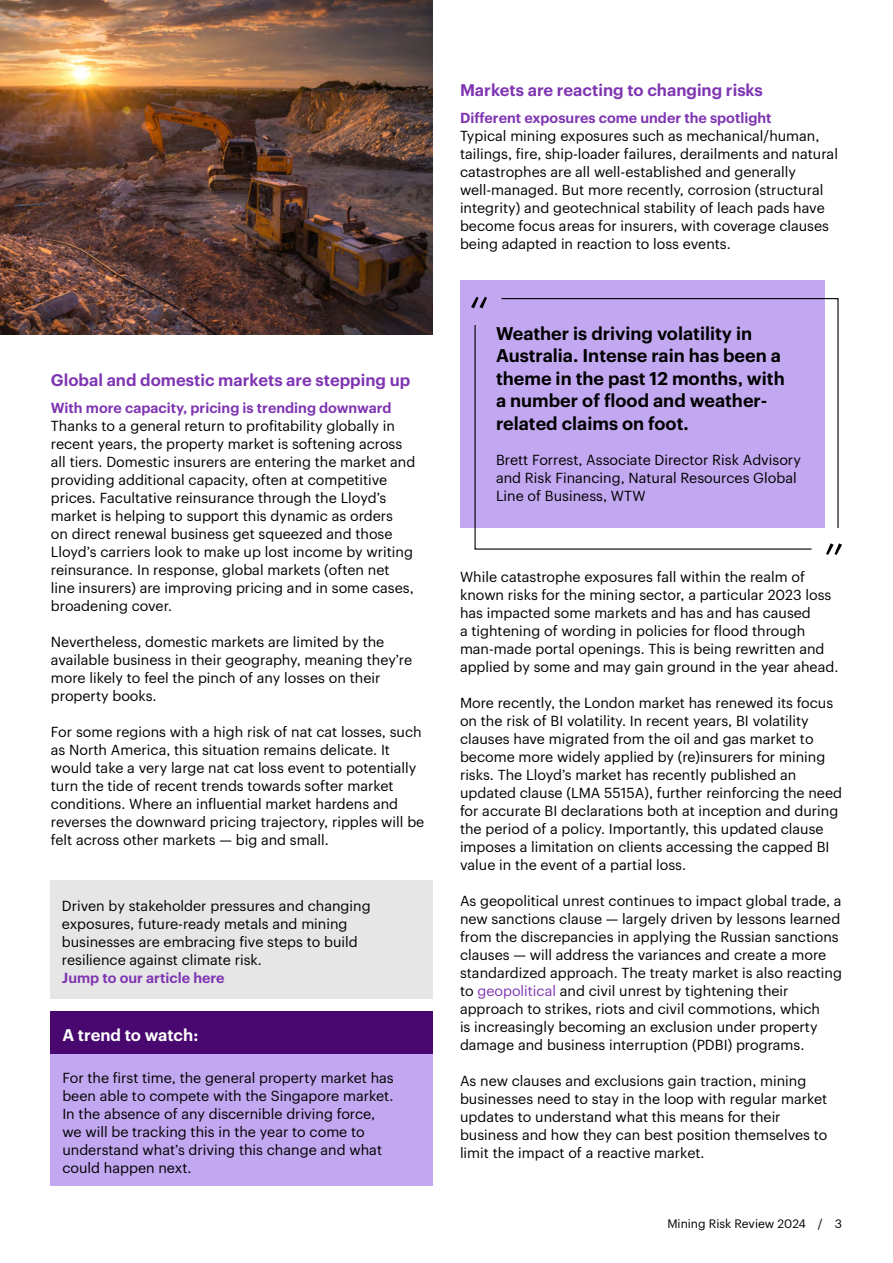
<style>
.page{position:relative;width:893px;height:1263px;background:#fff}
.page>*{position:absolute;margin:0;border:0;box-sizing:border-box;transform-origin:0 0}
.t1{font:600 18px/22.5px "Graphik";color:#000}
.Body_subhead_L1_11_12{font:600 16.5px "Graphik";color:#7f35b2}
.Body_subhead_L1_11_12-2{font:600 16.5px "Graphik";color:#fff}
.Body_9_5_12{font:14.25px/18px "Graphik";color:#000}
.Body_subhead_L2_9_5_12{font:600 14.25px "Graphik";color:#7f35b2}
.t2{font:12px "Graphik";color:#000}
.s1{font-weight:600;color:#7f35b2}
.s2{color:#7f35b2}
</style>
<div class="page">
<img style="left:0;top:0;width:432px;height:335px">
<div style="left:50px;top:881px;width:382px;height:118px;background:#e6e6e6"></div>
<div style="left:50px;top:1053px;width:383px;height:132px;background:#c2a8f0"></div>
<div style="left:50px;top:1011px;width:383px;height:42px;background:#48086f"></div>
<div style="left:460px;top:280px;width:364px;height:248px;background:#c2a8f0"></div>
<svg style="left:474px;top:325px;width:338px;height:225px"></svg>
<svg style="left:500px;top:297px;width:339px;height:232px"></svg>
<svg style="left:471px;top:297px;width:16px;height:11px"></svg>
<svg style="left:826px;top:543px;width:16px;height:12px"></svg>
<h3 class="Body_subhead_L1_11_12" style="left:51px;top:367px;width:361px">Global and domestic markets are stepping up</h3>
<h4 class="Body_subhead_L2_9_5_12" style="left:51px;top:397px;width:342px">With more capacity, pricing is trending downward</h4>
<p class="Body_9_5_12" style="left:51px;top:415px;width:366px">Thanks to a general return to profitability globally in recent years, the property market is softening across all tiers. Domestic insurers are entering the market and providing additional capacity, often at competitive prices. Facultative reinsurance through the Lloyd’s market is helping to support this dynamic as orders<br>on direct renewal business get squeezed and those Lloyd’s carriers look to make up lost income by writing reinsurance. In response, global markets (often net line insurers) are improving pricing and in some cases, broadening cover.</p>
<p class="Body_9_5_12" style="left:51px;top:631px;width:363px">Nevertheless, domestic markets are limited by the available business in their geography, meaning they’re more likely to feel the pinch of any losses on their property books.</p>
<p class="Body_9_5_12" style="left:51px;top:721px;width:375px">For some regions with a high risk of nat cat losses, such as North America, this situation remains delicate. It would take a very large nat cat loss event to potentially turn the tide of recent trends towards softer market conditions. Where an influential market hardens and reverses the downward pricing trajectory, ripples will be felt across other markets — big and small.</p>
<p class="Body_9_5_12" style="left:62px;top:895px;width:310px">Driven by stakeholder pressures and changing exposures, future-ready metals and mining businesses are embracing five steps to build resilience against climate risk.<br><span class="s1">Jump to our article here</span></p>
<h3 class="Body_subhead_L1_11_12-2" style="left:62px;top:1022px;width:137px">A trend to watch:</h3>
<p class="Body_9_5_12" style="left:62px;top:1068px;width:333px">For the first time, the general property market has been able to compete with the Singapore market.<br>In the absence of any discernible driving force, we will be tracking this in the year to come to understand what’s driving this change and what could happen next.</p>
<h3 class="Body_subhead_L1_11_12" style="left:460px;top:77px;width:304px">Markets are reacting to changing risks</h3>
<h4 class="Body_subhead_L2_9_5_12" style="left:460px;top:107px;width:313px">Different exposures come under the spotlight</h4>
<p class="Body_9_5_12" style="left:460px;top:126px;width:379px">Typical mining exposures such as mechanical/human, tailings, fire, ship-loader failures, derailments and natural catastrophes are all well-established and generally well-managed. But more recently, corrosion (structural integrity) and geotechnical stability of leach pads have become focus areas for insurers, with coverage clauses being adapted in reaction to loss events.</p>
<p class="t1" style="left:496px;top:320px;width:290px">Weather is driving volatility in<br>Australia. Intense rain has been a theme in the past 12 months, with a number of flood and weather&shy;related claims on foot.</p>
<p class="Body_9_5_12" style="left:496px;top:450px;width:306px">Brett Forrest, Associate Director Risk Advisory and Risk Financing, Natural Resources Global<br>Line of Business, WTW</p>
<p class="Body_9_5_12" style="left:460px;top:567px;width:380px">While catastrophe exposures fall within the realm of known risks for the mining sector, a particular 2023 loss has impacted some markets and has and has caused<br>a tightening of wording in policies for flood through man-made portal openings. This is being rewritten and applied by some and may gain ground in the year ahead.</p>
<p class="Body_9_5_12" style="left:460px;top:693px;width:384px">More recently, the London market has renewed its focus on the risk of BI volatility. In recent years, BI volatility clauses have migrated from the oil and gas market to become more widely applied by (re)insurers for mining risks. The Lloyd’s market has recently published an updated clause (LMA 5515A), further reinforcing the need for accurate BI declarations both at inception and during the period of a policy. Importantly, this updated clause imposes a limitation on clients accessing the capped BI value in the event of a partial loss.</p>
<p class="Body_9_5_12" style="left:460px;top:891px;width:384px">As geopolitical unrest continues to impact global trade, a new sanctions clause — largely driven by lessons learned from the discrepancies in applying the Russian sanctions clauses — will address the variances and create a more standardized approach. The treaty market is also reacting to <span class="s2">geopolitical</span> and civil unrest by tightening their approach to strikes, riots and civil commotions, which<br>is increasingly becoming an exclusion under property damage and business interruption (PDBI) programs.</p>
<p class="Body_9_5_12" style="left:460px;top:1071px;width:369px">As new clauses and exclusions gain traction, mining businesses need to stay in the loop with regular market updates to understand what this means for their business and how they can best position themselves to limit the impact of a reactive market.</p>
<p class="t2" style="left:667px;top:1215px;width:176px">Mining Risk Review 2024 / 3</p>
</div>
